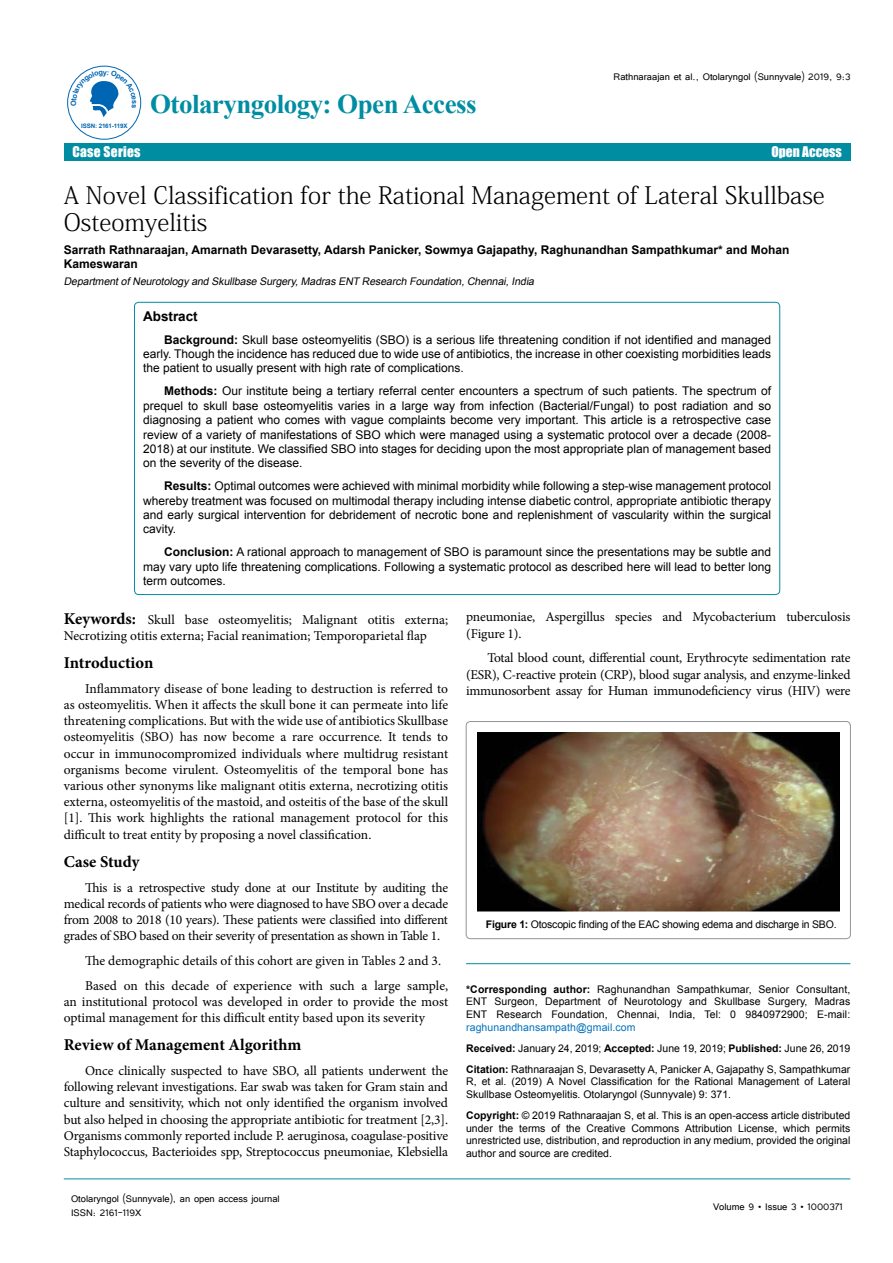
<style>
.page{position:relative;width:893px;height:1263px;background:#fff}
.page>*{position:absolute;margin:0;border:0;box-sizing:border-box;transform-origin:0 0}
.t1{font:700 27px "Times New Roman";letter-spacing:-.02em;color:#008da2}
.t2{font:24px/27px "Adobe Fangsong Std";color:#000}
.t3{font:700 16.5px "Minion Pro";color:#000}
.t4{font:16.5px "Impact";letter-spacing:.04em;color:#fff}
.t5{font:13.5px/16.2px "Minion Pro";letter-spacing:-.01em;color:#000}
.t6{font:13.5px "Impact";letter-spacing:.01em;color:#fff}
.t7{font:700 13.5px "Arial";color:#000}
.t8{font:12px/14.4px "Arial";color:#000;text-align:justify}
.t9{font:12px/14.4px "Tunga";color:#000}
.t10{font:700 12px/14.4px "Arial";color:#000}
.t11{font:10.5px/12.6px "Arial";color:#000;text-align:justify}
.t12{font:italic 10.5px "Arial";color:#000}
.t13{font:10.5px "Arial";letter-spacing:-.02em;color:#000}
.t14{font:700 6.15px "Arial";letter-spacing:-.02em;color:#0066b3}
.s1{font-weight:700}
.s2{font-weight:700;font-size:16.5px}
.s3{color:#0072bc}
</style>
<div class="page">
<hr style="left:64px;top:1179px;width:786px;height:1px;background:#008da2">
<div style="left:64px;top:144px;width:786px;height:17px;background:#008da2"></div>
<div style="left:67px;top:66px;width:74px;height:74px;border:1px solid #0066b3;border-radius:50%"></div>
<hr style="left:466px;top:963px;width:384px;height:1px;background:#008da2">
<div style="left:466px;top:721px;width:385px;height:218px;border:1px solid #939598;border-radius:4px"></div>
<img style="left:478px;top:732px;width:361px;height:180px">
<svg style="left:71px;top:70px;width:65px;height:47px"></svg>
<p class="t14" style="left:81px;top:122px;width:48px">ISSN: 2161-119X</p>
<h1 class="t1" style="left:150px;top:86px;width:328px">Otolaryngology: Open Access</h1>
<p class="t9" style="left:614px;top:69px;width:238px">Rathnaraajan et al., Otolaryngol (Sunnyvale) 2019, 9:3</p>
<p class="t6" style="left:72px;top:141px;width:70px">Case Series</p>
<p class="t6" style="left:771px;top:141px;width:72px">Open Access</p>
<p class="t4" style="left:753px;top:143px;width:94px">Open Access</p>
<h2 class="t2" style="left:64px;top:182px;width:763px">A Novel Classification for the Rational Management of Lateral Skullbase<br>Osteomyelitis</h2>
<p class="t10" style="left:64px;top:243px;width:727px">Sarrath Rathnaraajan, Amarnath Devarasetty, Adarsh Panicker, Sowmya Gajapathy, Raghunandhan Sampathkumar* and Mohan<br>Kameswaran</p>
<p class="t12" style="left:64px;top:275px;width:474px">DepartmentofNeurotology and Skullbase Surgery,Madras ENT Research Foundation,Chennai,India</p>
<p class="t7" style="left:143px;top:307px;width:56px">Abstract</p>
<p class="t8" style="left:143px;top:332px;width:630px;text-indent:21px"><span class="s1">Background:</span> Skull base osteomyelitis (SBO) is a serious life threatening condition if not identified and managed early. Though the incidence has reduced due to wide use of antibiotics, the increase in other coexisting morbidities leads the patient to usually present with high rate of complications.</p>
<p class="t8" style="left:143px;top:384px;width:630px;text-indent:21px"><span class="s1">Methods:</span> Our institute being a tertiary referral center encounters a spectrum of such patients. The spectrum of prequel to skull base osteomyelitis varies in a large way from infection (Bacterial/Fungal) to post radiation and so diagnosing a patient who comes with vague complaints become very important. This article is a retrospective case review of a variety of manifestations of SBO which were managed using a systematic protocol over a decade (2008- 2018) at our institute. We classified SBO into stages for deciding upon the most appropriate plan of management based on the severity of the disease.</p>
<p class="t8" style="left:143px;top:479px;width:630px;text-indent:21px"><span class="s1">Results:</span> Optimal outcomes were achieved with minimal morbidity while following a step-wise management protocol whereby treatment was focused on multimodal therapy including intense diabetic control, appropriate antibiotic therapy and early surgical intervention for debridement of necrotic bone and replenishment of vascularity within the surgical cavity.</p>
<p class="t8" style="left:143px;top:545px;width:630px;text-indent:21px"><span class="s1">Conclusion:</span> A rational approach to management of SBO is paramount since the presentations may be subtle and may vary upto life threatening complications. Following a systematic protocol as described here will lead to better long term outcomes.</p>
<p class="t5" style="left:64px;top:611px;width:386px"><span class="s2">Keywords:</span> Skull base osteomyelitis; Malignant otitis externa;<br>Necrotizing otitis externa; Facial reanimation; Temporoparietal flap</p>
<p class="t3" style="left:64px;top:651px;width:91px">Introduction</p>
<p class="t5" style="left:64px;top:680px;width:386px;text-align:justify;text-indent:21px">Inflammatory disease of bone leading to destruction is referred to as osteomyelitis. When it affects the skull bone it can permeate into life threatening complications. But with the wide use of antibiotics Skullbase osteomyelitis (SBO) has now become a rare occurrence. It tends to occur in immunocompromized individuals where multidrug resistant organisms become virulent. Osteomyelitis of the temporal bone has various other synonyms like malignant otitis externa, necrotizing otitis externa, osteomyelitis of the mastoid, and osteitis of the base of the skull [1]. This work highlights the rational management protocol for this difficult to treat entity by proposing a novel classification.</p>
<p class="t3" style="left:64px;top:850px;width:77px">Case Study</p>
<p class="t5" style="left:64px;top:879px;width:386px;text-align:justify;text-indent:21px">This is a retrospective study done at our Institute by auditing the medical records of patients who were diagnosed to have SBO over a decade from 2008 to 2018 (10 years). These patients were classified into different grades of SBO based on their severity of presentation as shown in Table 1.</p>
<p class="t5" style="left:85px;top:948px;width:365px;line-height:24.8px">The demographic details of this cohort are given in Tables 2 and 3.<br>Based on this decade of experience with such a large sample,</p>
<p class="t5" style="left:64px;top:993px;width:386px">an institutional protocol was developed in order to provide the most optimal management for this difficult entity based upon its severity</p>
<p class="t3" style="left:64px;top:1033px;width:239px">Review of Management Algorithm</p>
<p class="t5" style="left:64px;top:1063px;width:386px;text-align:justify;text-indent:21px">Once clinically suspected to have SBO, all patients underwent the following relevant investigations. Ear swab was taken for Gram stain and culture and sensitivity, which not only identified the organism involved but also helped in choosing the appropriate antibiotic for treatment [2,3].<br>Organisms commonly reported include P. aeruginosa, coagulase-positive Staphylococcus, Bacterioides spp, Streptococcus pneumoniae, Klebsiella</p>
<p class="t9" style="left:71px;top:1190px;width:210px">Otolaryngol (Sunnyvale), an open access journal<br>ISSN: 2161-119X</p>
<p class="t5" style="left:466px;top:609px;width:386px">pneumoniae, Aspergillus species and Mycobacterium tuberculosis (Figure 1).</p>
<p class="t5" style="left:466px;top:650px;width:386px;text-align:justify;text-indent:21px">Total blood count, differential count, Erythrocyte sedimentation rate (ESR), C-reactive protein (CRP), blood sugar analysis, and enzyme-linked immunosorbent assay for Human immunodeficiency virus (HIV) were</p>
<p class="t13" style="left:486px;top:917px;width:352px"><span class="s1">Figure 1:</span> Otoscopic finding of the EAC showing edema and discharge in SBO.</p>
<p class="t11" style="left:466px;top:983px;width:386px"><span class="s1">*Corresponding author:</span> Raghunandhan Sampathkumar, Senior Consultant, ENT Surgeon, Department of Neurotology and Skullbase Surgery, Madras ENT Research Foundation, Chennai, India, Tel: 0 9840972900; E-mail:</p>
<p class="t11" style="left:466px;top:1016px;width:386px;line-height:21.1px;text-align:left"><span class="s3">raghunandhansampath@gmail.com<br></span><span class="s1">Received:</span> January 24, 2019; <span class="s1">Accepted:</span> June 19, 2019; <span class="s1">Published:</span> June 26, 2019<br><span class="s1">Citation:</span> Rathnaraajan S, Devarasetty A, Panicker A, Gajapathy S, Sampathkumar</p>
<p class="t11" style="left:466px;top:1075px;width:386px">R, et al. (2019) A Novel Classification for the Rational Management of Lateral<br>Skullbase Osteomyelitis. Otolaryngol (Sunnyvale) 9: 371.</p>
<p class="t11" style="left:466px;top:1109px;width:386px"><span class="s1">Copyright:</span> © 2019 Rathnaraajan S, et al. This is an open-access article distributed under the terms of the Creative Commons Attribution License, which permits unrestricted use, distribution, and reproduction in any medium, provided the original author and source are credited.</p>
<p class="t9" style="left:713px;top:1199px;width:131px">Volume 9 • Issue 3 • 1000371</p>
</div>
